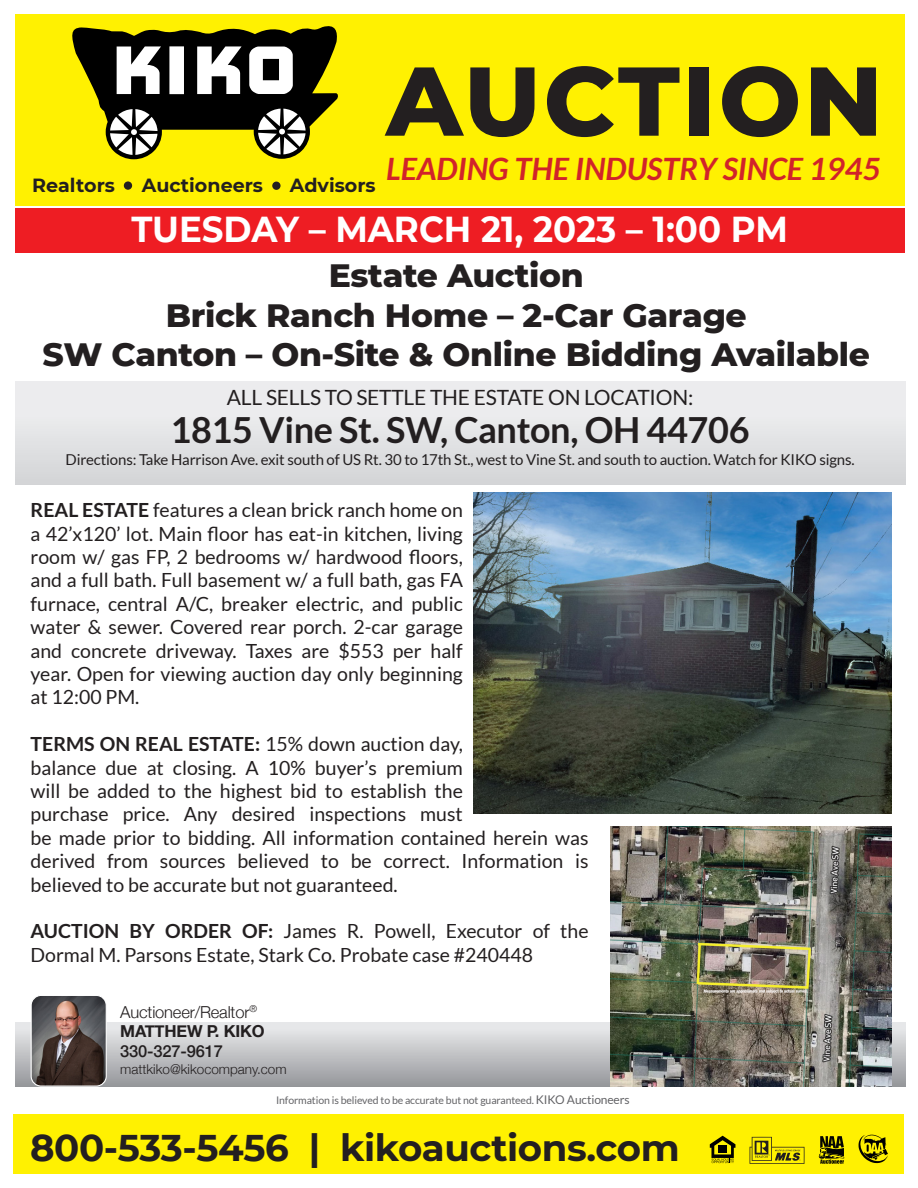
<style>
.page{position:relative;width:918px;height:1188px;background:#fff}
.page>*{position:absolute;margin:0;border:0;box-sizing:border-box;transform-origin:0 0}
.t1{font:800 97.5px "Montserrat";letter-spacing:.03em;color:#231f20}
.t2{font:700 37.2px "Montserrat";letter-spacing:-.01em;color:#231f20}
.t3{font:700 36px "Lato";letter-spacing:-.01em;color:#231f20}
.t4{font:700 36px "Montserrat";color:#fff;scale:.95 1}
.t5{font:800 33px "Montserrat";letter-spacing:-.01em;color:#231f20}
.t6{font:italic 700 30.9px "Lato";color:#d1232a}
.t7{font:21px "Lato";letter-spacing:-.01em;color:#231f20}
.t8{font:19.5px/23.4px "Lato";color:#231f20}
.t9{font:700 19.05px "Montserrat";color:#231f20}
.t10{font:300 16.5px "Helvetica Neue";letter-spacing:-.01em;color:#231f20}
.t11{font:700 16.5px "Helvetica Neue";letter-spacing:-.01em;color:#231f20}
.t12{font:500 16.5px "Helvetica Neue";letter-spacing:-.01em;color:#231f20}
.t13{font:15px "Lato";letter-spacing:-.01em;color:#231f20}
.t14{font:300 13.5px "Helvetica Neue";color:#231f20}
.t15{font:10.5px "Lato";letter-spacing:-.01em;color:#636366}
.s1{font-weight:700}
.s2{font-size:12px}
</style>
<div class="page">
<div style="left:15px;top:1022px;width:891px;height:65px;background:linear-gradient(to bottom,#eeeef0,#95969a)"></div>
<img style="left:31px;top:997px;width:75px;height:89px">
<div style="left:31px;top:995px;width:76px;height:92px;border:1px solid #fff;border-radius:10px"></div>
<div style="left:15px;top:382px;width:891px;height:103px;background:linear-gradient(to bottom,#f2f2f3,#d5d6d8)"></div>
<div style="left:15px;top:208px;width:889px;height:45px;background:#ee1d23"></div>
<div style="left:14px;top:1114px;width:890px;height:60px;background:#fff101"></div>
<svg style="left:710px;top:1136px;width:25px;height:27px"></svg>
<svg style="left:750px;top:1137px;width:54px;height:27px"></svg>
<svg style="left:818px;top:1136px;width:26px;height:28px"></svg>
<svg style="left:859px;top:1135px;width:29px;height:29px"></svg>
<img style="left:473px;top:493px;width:419px;height:320px">
<img style="left:610px;top:826px;width:282px;height:261px">
<div style="left:15px;top:14px;width:889px;height:192px;background:#fff101"></div>
<svg style="left:72px;top:26px;width:266px;height:133px"></svg>
<div style="left:124px;top:181px;width:8px;height:9px;background:#231f20;border-radius:50%"></div>
<div style="left:272px;top:182px;width:9px;height:8px;background:#231f20;border-radius:50%"></div>
<p class="t9" style="left:32px;top:171px;width:84px">Realtors</p>
<p class="t9" style="left:142px;top:171px;width:123px">Auctioneers</p>
<p class="t9" style="left:290px;top:171px;width:87px">Advisors</p>
<p class="t1" style="left:386px;top:30px;width:498px">AUCTION</p>
<p class="t6" style="left:386px;top:151px;width:496px">LEADING THE INDUSTRY SINCE 1945</p>
<p class="t4" style="left:132px;top:204px;width:692px">TUESDAY – MARCH 21, 2023 – 1:00 PM</p>
<p class="t5" style="left:329px;top:251px;width:257px">Estate Auction</p>
<p class="t5" style="left:166px;top:291px;width:583px">Brick Ranch Home – 2-Car Garage</p>
<p class="t5" style="left:43px;top:331px;width:829px">SW Canton – On-Site &amp; Online Bidding Available</p>
<p class="t7" style="left:227px;top:386px;width:468px">ALL SELLS TO SETTLE THE ESTATE ON LOCATION:</p>
<p class="t3" style="left:170px;top:409px;width:581px">1815 Vine St. SW, Canton, OH 44706</p>
<p class="t13" style="left:66px;top:451px;width:791px">Directions: Take Harrison Ave. exit south of US Rt. 30 to 17th St., west to Vine St. and south to auction. Watch for KIKO signs.</p>
<p class="t8" style="left:31px;top:498px;width:434px;text-align:justify"><span class="s1">REAL ESTATE</span> features a clean brick ranch home on a 42’x120’ lot. Main floor has eat-in kitchen, living room w/ gas FP, 2 bedrooms w/ hardwood floors, and a full bath. Full basement w/ a full bath, gas FA furnace, central A/C, breaker electric, and public water &amp; sewer. Covered rear porch. 2-car garage and concrete driveway. Taxes are $553 per half year. Open for viewing auction day only beginning at 12:00 PM.</p>
<p class="t8" style="left:31px;top:732px;width:559px"><span class="s1">TERMS ON REAL ESTATE:</span> 15% down auction day,<br>balance due at closing. A 10% buyer’s premium<br>will be added to the highest bid to establish the<br>purchase price. Any desired inspections must<br>be made prior to bidding. All information contained herein was derived from sources believed to be correct. Information is believed to be accurate but not guaranteed.</p>
<p class="t8" style="left:31px;top:919px;width:560px"><span class="s1">AUCTION BY ORDER OF:</span> James R. Powell, Executor of the<br>Dormal M. Parsons Estate, Stark Co. Probate case #240448</p>
<p class="t10" style="left:120px;top:998px;width:138px">Auctioneer/Realtor<sup>®</sup></p>
<p class="t11" style="left:120px;top:1019px;width:146px">MATTHEW P. KIKO</p>
<p class="t12" style="left:120px;top:1038px;width:104px">330-327-9617</p>
<p class="t14" style="left:120px;top:1058px;width:168px">mattkiko@kikocompany.com</p>
<p class="t15" style="left:276px;top:1095px;width:355px">Information is believed to be accurate but not guaranteed. <span class="s2">KIKO Auctioneers</span></p>
<p class="t2" style="left:30px;top:1121px;width:651px">800-533-5456 | kikoauctions.com</p>
</div>
